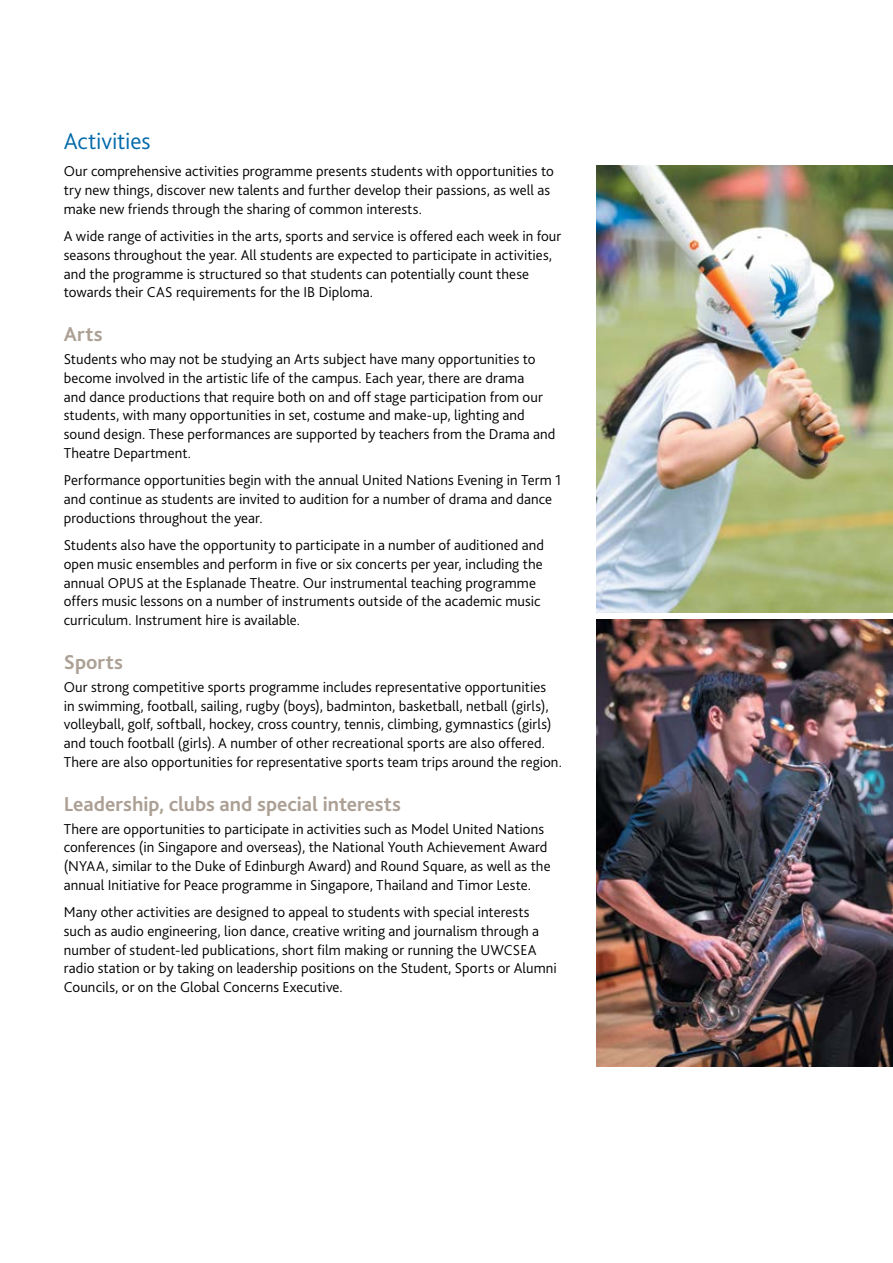
<style>
.page{position:relative;width:893px;height:1263px;background:#fff}
.page>*{position:absolute;margin:0;border:0;box-sizing:border-box;transform-origin:0 0}
.t1{font:300 24px "Bliss 2";letter-spacing:-.01em;color:#0069aa}
.t2{font:700 21px "Bliss 2";color:#aca095}
.t3{font:300 15px/18.8px "Bliss 2";letter-spacing:.005em;color:#000}
</style>
<div class="page">
<img style="left:597px;top:166px;width:296px;height:446px">
<img style="left:597px;top:620px;width:296px;height:446px">
<h1 class="t1" style="left:64px;top:126px;width:88px">Activities</h1>
<p class="t3" style="left:64px;top:162px;width:491px">Our comprehensive activities programme presents students with opportunities to try new things, discover new talents and further develop their passions, as well as make new friends through the sharing of common interests.</p>
<p class="t3" style="left:64px;top:226px;width:499px">A wide range of activities in the arts, sports and service is offered each week in four seasons throughout the year. All students are expected to participate in activities, and the programme is structured so that students can potentially count these towards their CAS requirements for the IB Diploma.</p>
<h2 class="t2" style="left:64px;top:321px;width:40px">Arts</h2>
<p class="t3" style="left:64px;top:349px;width:493px">Students who may not be studying an Arts subject have many opportunities to become involved in the artistic life of the campus. Each year, there are drama<br>and dance productions that require both on and off stage participation from our students, with many opportunities in set, costume and make-up, lighting and sound design. These performances are supported by teachers from the Drama and Theatre Department.</p>
<p class="t3" style="left:64px;top:470px;width:499px">Performance opportunities begin with the annual United Nations Evening in Term 1 and continue as students are invited to audition for a number of drama and dance productions throughout the year.</p>
<p class="t3" style="left:64px;top:535px;width:482px">Students also have the opportunity to participate in a number of auditioned and open music ensembles and perform in five or six concerts per year, including the annual OPUS at the Esplanade Theatre. Our instrumental teaching programme offers music lessons on a number of instruments outside of the academic music curriculum. Instrument hire is available.</p>
<h2 class="t2" style="left:64px;top:649px;width:61px">Sports</h2>
<p class="t3" style="left:64px;top:677px;width:500px">Our strong competitive sports programme includes representative opportunities<br>in swimming, football, sailing, rugby (boys), badminton, basketball, netball (girls), volleyball, golf, softball, hockey, cross country, tennis, climbing, gymnastics (girls) and touch football (girls). A number of other recreational sports are also offered.<br>There are also opportunities for representative sports team trips around the region.</p>
<h2 class="t2" style="left:64px;top:790px;width:339px">Leadership, clubs and special interests</h2>
<p class="t3" style="left:64px;top:819px;width:488px">There are opportunities to participate in activities such as Model United Nations conferences (in Singapore and overseas), the National Youth Achievement Award (NYAA, similar to the Duke of Edinburgh Award) and Round Square, as well as the annual Initiative for Peace programme in Singapore, Thailand and Timor Leste.</p>
<p class="t3" style="left:64px;top:902px;width:495px">Many other activities are designed to appeal to students with special interests such as audio engineering, lion dance, creative writing and journalism through a number of student-led publications, short film making or running the UWCSEA radio station or by taking on leadership positions on the Student, Sports or Alumni Councils, or on the Global Concerns Executive.</p>
</div>
